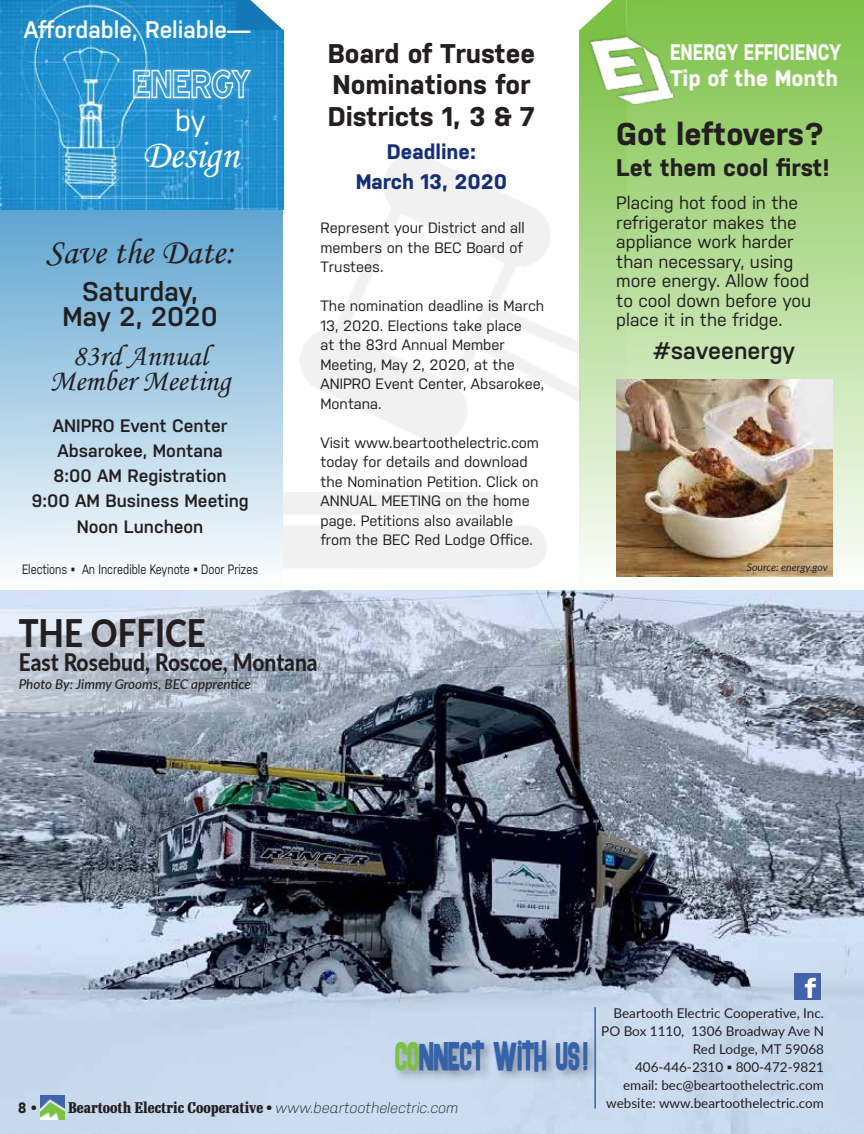
<style>
.page{position:relative;width:864px;height:1134px;background:#fff}
.page>*{position:absolute;margin:0;border:0;box-sizing:border-box;transform-origin:0 0}
.t1{font:700 40.5px "Pineapple";color:#3662aa;scale:.77 1}
.t2{font:40.5px "Monotype Corsiva";color:#fff}
.t3{font:800 37.95px "Lato";color:#231f20;scale:.87 1}
.t4{font:37.5px "HWT Republic Gothic Outline";color:#fff;scale:.78 1}
.t5{font:36px "Monotype Corsiva";color:#231f20}
.t6{font:700 31.5px "Nudista";color:#231f20}
.t7{font:30px/25.2px "Monotype Corsiva";color:#231f20;text-align:center}
.t8{font:30px "Nudista";color:#fff}
.t9{font:700 27px/31.5px "Nudista";color:#231f20}
.t10{font:600 27px/25.2px "Nudista";color:#231f20;text-align:center}
.t11{font:700 27px "Nudista";color:#fff;scale:1.1 1}
.t12{font:800 24.15px "Lato";color:#231f20;scale:.87 1}
.t13{font:600 24px "Nudista";color:#fff}
.t14{font:700 24px "Nudista";color:#231f20}
.t15{font:600 24px "Nudista";color:#231f20}
.t16{font:700 22.5px/25.2px "Nudista";color:#fff;scale:.8 1}
.t17{font:700 21px/30px "Nudista";color:#142f7a;text-align:center}
.t18{font:18px/19.5px "Nudista";color:#231f20}
.t19{font:600 18px/25.2px "Nudista";color:#231f20;text-align:center}
.t20{font:15px/19.5px "Nudista";color:#231f20}
.t21{font:700 15px "Re Public Cond";color:#231f20}
.t22{font:700 15px "Nudista";color:#231f20;scale:.9 1}
.t23{font:13.5px/18px "Lato";color:#231f20;text-align:right}
.t24{font:13.5px "Nudista";color:#231f20;scale:.83 1}
.t25{font:italic 500 13.5px "Lato";letter-spacing:-.005em;color:#231f20}
.t26{font:italic 10.5px "Lato";color:#231f20}
.s1{font-family:"Lato"}
.s2{color:#7bc144}
.s3{font-family:"Nudista"}
.s4{font-family:"Nudista";font-weight:300;font-style:italic}
</style>
<div class="page">
<svg style="left:0;top:210px;width:283px;height:359px;background:#a9cee5"></svg>
<img style="left:0;top:0;width:236px;height:210px">
<div style="left:627px;top:0;width:237px;height:592px;background:linear-gradient(to bottom,#7dc247,#fcfdfb)"></div>
<svg style="left:236px;top:0;width:47px;height:30px"></svg>
<img style="left:235px;top:30px;width:49px;height:180px">
<div style="left:128px;top:64px;width:128px;height:41px;background:#fff;opacity:.35"></div>
<div style="left:580px;top:30px;width:47px;height:562px;background:linear-gradient(to bottom,#7ac042,#fdfdfc)"></div>
<img style="left:616px;top:379px;width:216px;height:197px">
<svg style="left:580px;top:0;width:47px;height:30px"></svg>
<div style="left:588px;top:35px;width:88px;height:71px;background:#231f20;opacity:.35"></div>
<img style="left:591px;top:38px;width:82px;height:65px">
<img style="left:0;top:590px;width:864px;height:544px">
<div style="left:794px;top:973px;width:27px;height:27px;background:#4262aa"></div>
<div style="left:392px;top:1037px;width:209px;height:47px;background:#231f20;opacity:.35"></div>
<hr style="left:594px;top:1007px;width:2px;height:101px;background:#3662aa">
<svg style="left:0;top:609px;width:314px;height:102px;background:#b7c1ce"></svg>
<img style="left:41px;top:1095px;width:24px;height:24px">
<h3 class="t13" style="left:24px;top:15px;width:228px">Affordable, Reliable—</h3>
<h3 class="t4" style="left:133px;top:61px;width:153px">ENERGY</h3>
<h3 class="t8" style="left:175px;top:103px;width:32px">by</h3>
<h1 class="t2" style="left:142px;top:130px;width:98px">Design</h1>
<h3 class="t5" style="left:46px;top:230px;width:190px">Save the Date:</h3>
<h3 class="t10" style="left:63px;top:279px;width:157px">Saturday,<br>May 2, 2020</h3>
<h3 class="t7" style="left:50px;top:343px;width:182px">83rd Annual<br>Member Meeting</h3>
<p class="t19" style="left:31px;top:413px;width:219px">ANIPRO Event Center<br>Absarokee, Montana<br>8:00 AM Registration<br>9:00 AM Business Meeting<br>Noon Luncheon</p>
<p class="t24" style="left:22px;top:562px;width:286px">Elections <span class="s1">▪</span> An Incredible Keynote <span class="s1">▪</span> Door Prizes</p>
<h3 class="t9" style="left:328px;top:37px;width:209px">Board of Trustee<br>Nominations for<br>Districts 1, 3 &amp; 7</h3>
<h3 class="t17" style="left:356px;top:136px;width:153px">Deadline:<br>March 13, 2020</h3>
<p class="t20" style="left:320px;top:218px;width:206px">Represent your District and all members on the BEC Board of<br>Trustees.</p>
<p class="t20" style="left:320px;top:296px;width:225px">The nomination deadline is March<br>13, 2020. Elections take place<br>at the 83rd Annual Member<br>Meeting, May 2, 2020, at the<br>ANIPRO Event Center, Absarokee,<br>Montana.</p>
<p class="t20" style="left:320px;top:432px;width:220px">Visit www.beartoothelectric.com today for details and download the Nomination Petition. Click on<br>ANNUAL MEETING on the home page. Petitions also available from the BEC Red Lodge Office.</p>
<h2 class="t3" style="left:19px;top:605px;width:216px">THE OFFICE</h2>
<h3 class="t12" style="left:19px;top:645px;width:345px">East Rosebud, Roscoe, Montana</h3>
<p class="t25" style="left:19px;top:675px;width:234px">Photo By: Jimmy Grooms, BEC apprentice</p>
<h3 class="t16" style="left:670px;top:40px;width:215px">ENERGY EFFICIENCY<br>Tip of the Month</h3>
<h3 class="t6" style="left:616px;top:116px;width:209px">Got leftovers?</h3>
<h3 class="t14" style="left:616px;top:154px;width:215px">Let them cool first!</h3>
<p class="t18" style="left:616px;top:193px;width:196px">Placing hot food in the refrigerator makes the appliance work harder than necessary, using more energy. Allow food to cool down before you place it in the fridge.</p>
<h3 class="t15" style="left:653px;top:337px;width:144px">#saveenergy</h3>
<p class="t26" style="left:747px;top:559px;width:83px">Source: energy.gov</p>
<h1 class="t1" style="left:396px;top:1037px;width:252px"><span class="s2">co</span>nnect with us!</h1>
<p class="t22" style="left:18px;top:1099px;width:22px">8 •</p>
<p class="t21" style="left:68px;top:1098px;width:392px">Beartooth Electric Cooperative <span class="s3">•</span> <span class="s4">www.beartoothelectric.com</span></p>
<h3 class="t11" style="left:805px;top:973px;width:12px">f</h3>
<p class="t23" style="left:601px;top:1004px;width:224px">Beartooth Electric Cooperative, Inc.<br>PO Box 1110, 1306 Broadway Ave N<br>Red Lodge, MT 59068<br>406-446-2310 ▪ 800-472-9821 email: bec@beartoothelectric.com website: www.beartoothelectric.com</p>
</div>
